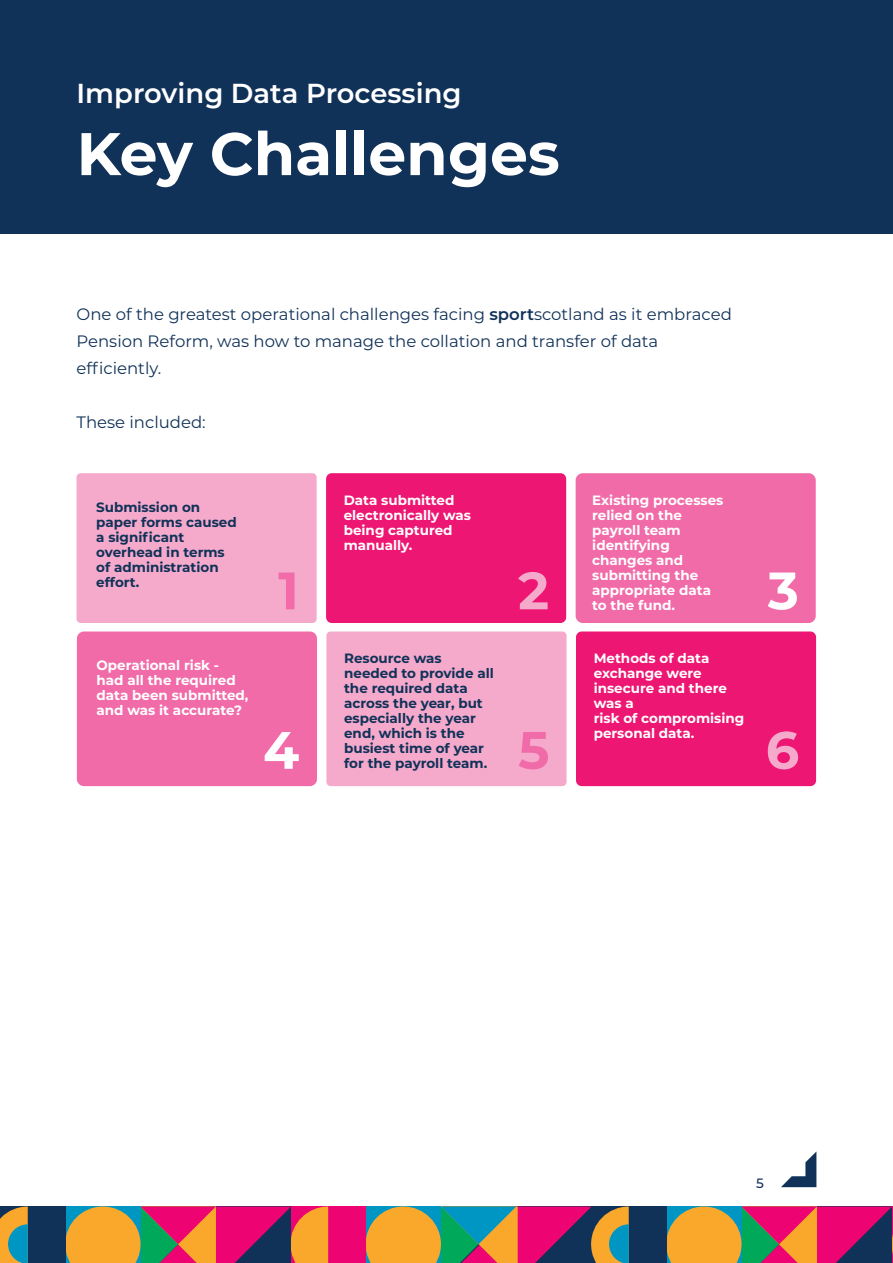
<style>
.page{position:relative;width:893px;height:1263px;background:#fff}
.page>*{position:absolute;margin:0;border:0;box-sizing:border-box;transform-origin:0 0}
.t1{font:700 60px "Montserrat";color:#fff}
.t2{font:700 52.5px "Montserrat";color:#f16ba9}
.t3{font:700 52.5px "Montserrat";color:#f5aacc}
.t4{font:700 52.5px "Montserrat";color:#fff}
.t5{font:600 27.45px "Montserrat";color:#fff}
.t6{font:16.5px "Montserrat";color:#113258}
.t7{font:700 13.5px/15px "Montserrat";color:#fff}
.t8{font:700 13.5px/15px "Montserrat";color:#113258}
.t9{font:500 13.5px "Montserrat";color:#113258}
.s1{font-weight:600}
</style>
<div class="page">
<div style="left:0;top:0;width:893px;height:234px;background:#113258"></div>
<svg style="left:781px;top:1152px;width:35px;height:35px"></svg>
<div style="left:290px;top:1206px;width:76px;height:57px;background:#ed0372"></div>
<svg style="left:65px;top:1206px;width:263px;height:57px"></svg>
<div style="left:0;top:1206px;width:65px;height:57px;background:#113258"></div>
<svg style="left:0;top:1206px;width:28px;height:57px"></svg>
<svg style="left:666px;top:1206px;width:227px;height:57px"></svg>
<div style="left:591px;top:1206px;width:75px;height:57px;background:#113258"></div>
<svg style="left:366px;top:1206px;width:263px;height:57px"></svg>
<div style="left:77px;top:473px;width:240px;height:150px;background:#f5aacc;border-radius:4px"></div>
<div style="left:326px;top:473px;width:240px;height:150px;background:#ed1672;border-radius:6px"></div>
<div style="left:576px;top:473px;width:240px;height:150px;background:#f16ba9;border-radius:7px"></div>
<div style="left:77px;top:631px;width:240px;height:155px;background:#f16ba9;border-radius:7px"></div>
<div style="left:326px;top:631px;width:240px;height:155px;background:#f5aacc;border-radius:4px"></div>
<div style="left:576px;top:631px;width:240px;height:155px;background:#ed1672;border-radius:6px"></div>
<p class="t5" style="left:77px;top:74px;width:387px">Improving Data Processing</p>
<p class="t1" style="left:77px;top:111px;width:485px">Key Challenges</p>
<p class="t6" style="left:77px;top:303px;width:657px">One of the greatest operational challenges facing <span class="s1">sport</span>scotland as it embraced</p>
<p class="t6" style="left:77px;top:330px;width:583px">Pension Reform, was how to manage the collation and transfer of data</p>
<p class="t6" style="left:77px;top:357px;width:86px">efficiently.</p>
<p class="t6" style="left:77px;top:411px;width:131px">These included:</p>
<p class="t8" style="left:96px;top:499px;width:142px">Submission on paper forms caused a significant overhead in terms of administration effort.</p>
<p class="t7" style="left:344px;top:492px;width:129px">Data submitted electronically was being captured</p>
<p class="t7" style="left:344px;top:537px;width:70px">manually.</p>
<p class="t2" style="left:278px;top:553px;width:22px">1</p>
<p class="t3" style="left:518px;top:553px;width:32px">2</p>
<p class="t7" style="left:592px;top:492px;width:133px">Existing processes relied on the payroll team identifying changes and submitting the appropriate data</p>
<p class="t7" style="left:592px;top:597px;width:84px">to the fund.</p>
<p class="t4" style="left:768px;top:553px;width:33px">3</p>
<p class="t7" style="left:97px;top:657px;width:124px">Operational risk -</p>
<p class="t7" style="left:97px;top:672px;width:153px">had all the required data been submitted, and was it accurate?</p>
<p class="t7" style="left:594px;top:650px;width:135px">Methods of data exchange were insecure and there was a</p>
<p class="t7" style="left:594px;top:710px;width:152px">risk of compromising personal data.</p>
<p class="t8" style="left:344px;top:650px;width:151px">Resource was needed to provide all the required data</p>
<p class="t8" style="left:344px;top:695px;width:140px">across the year, but especially the year end, which is the</p>
<p class="t8" style="left:344px;top:740px;width:145px">busiest time of year for the payroll team.</p>
<p class="t4" style="left:263px;top:712px;width:38px">4</p>
<p class="t2" style="left:518px;top:712px;width:33px">5</p>
<p class="t3" style="left:766px;top:712px;width:35px">6</p>
<p class="t9" style="left:756px;top:1173px;width:9px">5</p>
</div>
